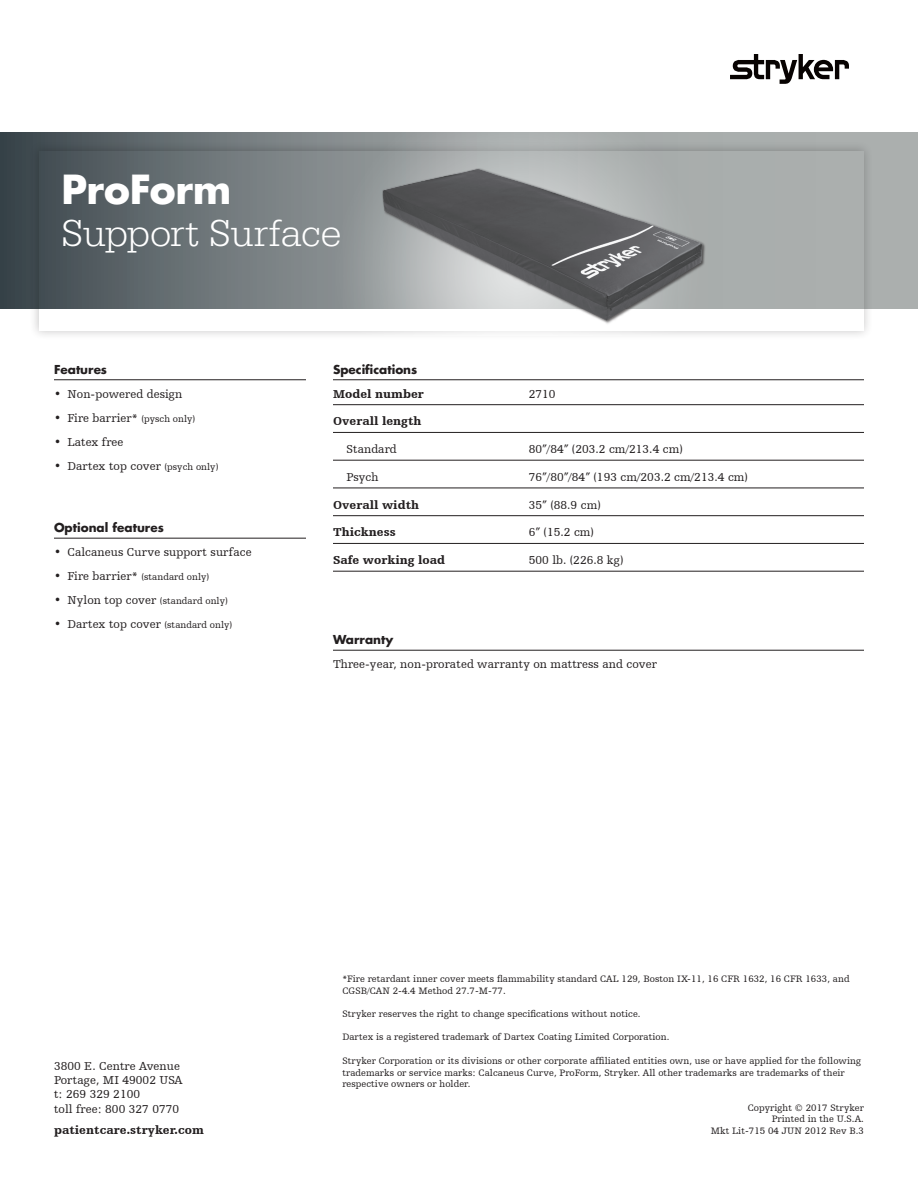
<style>
.page{position:relative;width:918px;height:1188px;background:#fff}
.page>*{position:absolute;margin:0;border:0;box-sizing:border-box;transform-origin:0 0}
.Headline{font:300 39px "Egyptienne URW";letter-spacing:-.01em;color:#fff}
.Headline-2{font:700 39px "Futura Std";letter-spacing:-.01em;color:#fff}
.Back_Address{font:12px "Humanist Slabserif 712 BT";letter-spacing:.005em;color:#231f20}
.Back_Address-2{font:900 12px "Humanist Slabserif 712 BT";letter-spacing:.005em;color:#231f20}
.Paragraph_Style_1{font:700 12px "Futura For Stryker";color:#231f20}
.Paragraph_Style_1-2{font:700 12px "Futura Std";color:#231f20}
.t1{font:9.75px/11.7px "Humanist Slabserif 712 BT";letter-spacing:.005em;color:#231f20}
.s1{font-size:9.75px}
.s2{font-size:12px}
</style>
<div class="page">
<svg style="left:0;top:132px;width:918px;height:177px;background:#7b8284"></svg>
<hr style="left:54px;top:379px;width:252px;height:1px;background:#231f20">
<hr style="left:54px;top:538px;width:252px;height:1px;background:#231f20">
<hr style="left:333px;top:379px;width:531px;height:1px;background:#231f20">
<hr style="left:333px;top:404px;width:531px;height:1px;background:#231f20">
<hr style="left:333px;top:432px;width:531px;height:1px;background:#231f20">
<hr style="left:333px;top:460px;width:531px;height:1px;background:#231f20">
<hr style="left:333px;top:488px;width:531px;height:1px;background:#231f20">
<hr style="left:333px;top:515px;width:531px;height:1px;background:#231f20">
<hr style="left:333px;top:543px;width:531px;height:1px;background:#231f20">
<hr style="left:333px;top:571px;width:531px;height:1px;background:#231f20">
<hr style="left:333px;top:650px;width:531px;height:1px;background:#231f20">
<div style="left:29px;top:141px;width:844px;height:199px;background:#231f20;opacity:.25"></div>
<svg style="left:39px;top:151px;width:825px;height:179px;background:#808789"></svg>
<svg style="left:730px;top:54px;width:119px;height:30px"></svg>
<img style="left:278px;top:132px;width:530px;height:203px">
<img style="left:367px;top:150px;width:351px;height:190px">
<p class="Headline-2" style="left:62px;top:164px;width:171px">ProForm</p>
<p class="Headline" style="left:62px;top:211px;width:281px">Support Surface</p>
<p class="Paragraph_Style_1" style="left:54px;top:361px;width:55px">Features</p>
<p class="Back_Address" style="left:54px;top:386px;width:130px">• Non-powered design</p>
<p class="Back_Address" style="left:54px;top:410px;width:143px">• Fire barrier* <span class="s1">(pysch only)</span></p>
<p class="Back_Address" style="left:54px;top:434px;width:71px">• Latex free</p>
<p class="Back_Address" style="left:54px;top:458px;width:166px">• Dartex top cover <span class="s1">(psych only)</span></p>
<p class="Paragraph_Style_1" style="left:54px;top:519px;width:111px">Optional features</p>
<p class="Back_Address" style="left:54px;top:545px;width:199px">• Calcaneus Curve support surface</p>
<p class="t1" style="left:54px;top:571px;width:157px"><span class="s2">• Fire barrier*</span> (standard only)</p>
<p class="Back_Address" style="left:54px;top:593px;width:175px">• Nylon top cover <span class="s1">(standard only)</span></p>
<p class="Back_Address" style="left:54px;top:617px;width:180px">• Dartex top cover <span class="s1">(standard only)</span></p>
<p class="Paragraph_Style_1-2" style="left:333px;top:361px;width:86px">Specifications</p>
<p class="Back_Address-2" style="left:333px;top:386px;width:92px">Model number</p>
<p class="Back_Address" style="left:529px;top:386px;width:28px">2710</p>
<p class="Back_Address-2" style="left:333px;top:414px;width:90px">Overall length</p>
<p class="Back_Address" style="left:346px;top:442px;width:52px">Standard</p>
<p class="Back_Address" style="left:529px;top:442px;width:156px">80”/84” (203.2 cm/213.4 cm)</p>
<p class="Back_Address" style="left:346px;top:470px;width:33px">Psych</p>
<p class="Back_Address" style="left:529px;top:470px;width:221px">76”/80”/84” (193 cm/203.2 cm/213.4 cm)</p>
<p class="Back_Address-2" style="left:333px;top:497px;width:88px">Overall width</p>
<p class="Back_Address" style="left:529px;top:497px;width:74px">35” (88.9 cm)</p>
<p class="Back_Address-2" style="left:333px;top:525px;width:64px">Thickness</p>
<p class="Back_Address" style="left:529px;top:525px;width:67px">6” (15.2 cm)</p>
<p class="Back_Address-2" style="left:333px;top:553px;width:114px">Safe working load</p>
<p class="Back_Address" style="left:529px;top:553px;width:96px">500 lb. (226.8 kg)</p>
<p class="Paragraph_Style_1-2" style="left:333px;top:632px;width:62px">Warranty</p>
<p class="Back_Address" style="left:333px;top:657px;width:325px">Three-year, non-prorated warranty on mattress and cover</p>
<p class="Back_Address" style="left:54px;top:1058px;width:128px">3800 E. Centre Avenue</p>
<p class="Back_Address" style="left:54px;top:1073px;width:130px">Portage, MI 49002 USA</p>
<p class="Back_Address" style="left:54px;top:1087px;width:88px">t: 269 329 2100</p>
<p class="Back_Address" style="left:54px;top:1102px;width:127px">toll free: 800 327 0770</p>
<p class="Back_Address-2" style="left:54px;top:1122px;width:151px">patientcare.stryker.com</p>
<p class="t1" style="left:342px;top:973px;width:509px">*Fire retardant inner cover meets flammability standard CAL 129, Boston IX-11, 16 CFR 1632, 16 CFR 1633, and<br>CGSB/CAN 2-4.4 Method 27.7-M-77.</p>
<p class="t1" style="left:342px;top:1008px;width:300px">Stryker reserves the right to change specifications without notice.</p>
<p class="t1" style="left:342px;top:1031px;width:329px">Dartex is a registered trademark of Dartex Coating Limited Corporation.</p>
<p class="t1" style="left:342px;top:1055px;width:520px">Stryker Corporation or its divisions or other corporate affiliated entities own, use or have applied for the following trademarks or service marks: Calcaneus Curve, ProForm, Stryker. All other trademarks are trademarks of their respective owners or holder.</p>
<p class="t1" style="left:748px;top:1101px;width:118px">Copyright © 2017 Stryker</p>
<p class="t1" style="left:772px;top:1113px;width:94px">Printed in the U.S.A.</p>
<p class="t1" style="left:711px;top:1125px;width:155px">Mkt Lit-715 04 JUN 2012 Rev B.3</p>
</div>
